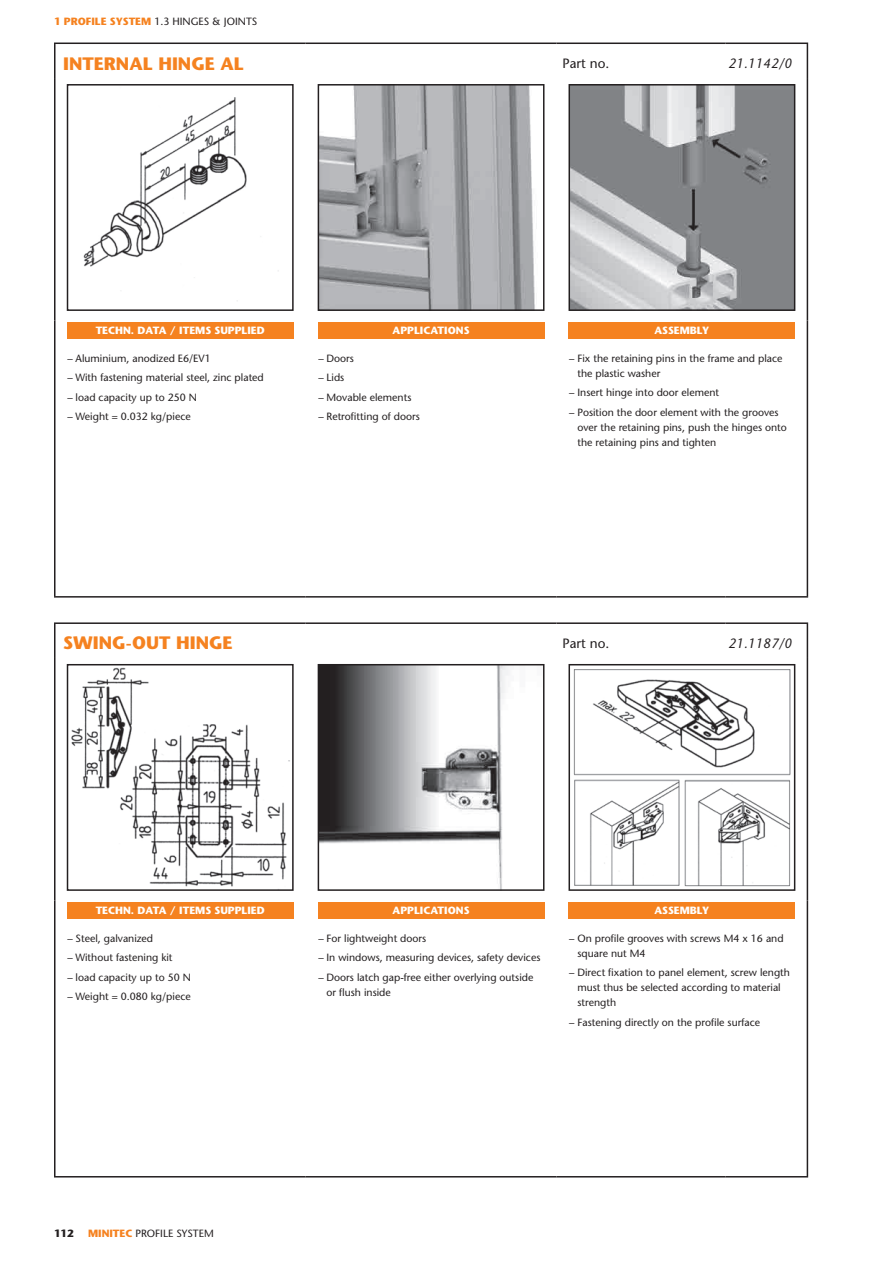
<style>
.page{position:relative;width:893px;height:1263px;background:#fff}
.page>*{position:absolute;margin:0;border:0;box-sizing:border-box;transform-origin:0 0}
.t1{font:700 18px "Stone Sans";color:#f58220}
.t2{font:italic 13.5px "Stone Sans";color:#231f20}
.t3{font:13.5px "Stone Sans";color:#231f20}
.t4{font:10.5px/19.2px "Stone Sans";color:#231f20}
.t5{font:700 10.5px "Stone Sans";color:#fff}
.t6{font:700 10.5px "Stone Sans";color:#231f20}
.s1{font-weight:700;color:#f58220}
</style>
<div class="page">
<hr style="left:54px;top:43px;width:252px;height:1px;background:#231f20">
<hr style="left:54px;top:44px;width:2px;height:34px;background:#231f20">
<hr style="left:306px;top:43px;width:250px;height:1px;background:#231f20">
<hr style="left:54px;top:78px;width:2px;height:242px;background:#231f20">
<hr style="left:807px;top:78px;width:1px;height:242px;background:#231f20">
<hr style="left:54px;top:320px;width:2px;height:276px;background:#231f20">
<hr style="left:807px;top:320px;width:1px;height:276px;background:#231f20">
<hr style="left:54px;top:596px;width:252px;height:2px;background:#231f20">
<hr style="left:306px;top:596px;width:250px;height:2px;background:#231f20">
<hr style="left:556px;top:596px;width:170px;height:2px;background:#231f20">
<hr style="left:726px;top:596px;width:82px;height:2px;background:#231f20">
<hr style="left:556px;top:43px;width:170px;height:1px;background:#231f20">
<hr style="left:726px;top:43px;width:82px;height:1px;background:#231f20">
<hr style="left:807px;top:44px;width:1px;height:34px;background:#231f20">
<img style="left:83px;top:97px;width:196px;height:204px">
<div style="left:67px;top:84px;width:227px;height:227px;border:2px solid #231f20"></div>
<img style="left:321px;top:87px;width:214px;height:221px">
<div style="left:318px;top:84px;width:226px;height:227px;border:2px solid #231f20"></div>
<img style="left:571px;top:87px;width:221px;height:221px">
<div style="left:568px;top:84px;width:227px;height:227px;border:2px solid #231f20"></div>
<div style="left:67px;top:322px;width:226px;height:17px;background:#f58220"></div>
<div style="left:318px;top:322px;width:226px;height:17px;background:#f58220"></div>
<div style="left:569px;top:322px;width:226px;height:17px;background:#f58220"></div>
<hr style="left:54px;top:622px;width:252px;height:2px;background:#231f20">
<hr style="left:54px;top:624px;width:2px;height:34px;background:#231f20">
<hr style="left:306px;top:622px;width:250px;height:2px;background:#231f20">
<hr style="left:54px;top:658px;width:2px;height:242px;background:#231f20">
<hr style="left:807px;top:658px;width:1px;height:242px;background:#231f20">
<hr style="left:54px;top:900px;width:2px;height:276px;background:#231f20">
<hr style="left:807px;top:900px;width:1px;height:276px;background:#231f20">
<hr style="left:54px;top:1176px;width:252px;height:1px;background:#231f20">
<hr style="left:306px;top:1176px;width:250px;height:1px;background:#231f20">
<hr style="left:556px;top:1176px;width:170px;height:1px;background:#231f20">
<hr style="left:726px;top:1176px;width:82px;height:1px;background:#231f20">
<hr style="left:556px;top:622px;width:170px;height:2px;background:#231f20">
<hr style="left:726px;top:622px;width:82px;height:2px;background:#231f20">
<hr style="left:807px;top:624px;width:1px;height:34px;background:#231f20">
<img style="left:71px;top:667px;width:219px;height:220px">
<div style="left:67px;top:664px;width:227px;height:227px;border:2px solid #231f20"></div>
<img style="left:321px;top:667px;width:188px;height:221px">
<div style="left:318px;top:664px;width:226px;height:227px;border:2px solid #231f20"></div>
<img style="left:573px;top:669px;width:218px;height:218px">
<div style="left:568px;top:664px;width:227px;height:227px;border:2px solid #231f20"></div>
<div style="left:67px;top:902px;width:226px;height:16px;background:#f58220"></div>
<div style="left:318px;top:902px;width:226px;height:16px;background:#f58220"></div>
<div style="left:569px;top:902px;width:226px;height:16px;background:#f58220"></div>
<p class="t4" style="left:54px;top:12px;width:205px"><span class="s1">1 PROFILE SYSTEM</span> 1.3 HINGES &amp; JOINTS</p>
<h1 class="t1" style="left:63px;top:52px;width:182px">INTERNAL HINGE AL</h1>
<p class="t3" style="left:562px;top:56px;width:48px">Part no.</p>
<p class="t2" style="left:728px;top:56px;width:65px">21.1142/0</p>
<p class="t5" style="left:96px;top:324px;width:170px">TECHN. DATA / ITEMS SUPPLIED</p>
<p class="t4" style="left:67px;top:349px;width:198px">− Aluminium, anodized E6/EV1<br>− With fastening material steel, zinc plated − load capacity up to 250 N<br>− Weight = 0.032 kg/piece</p>
<p class="t5" style="left:393px;top:324px;width:78px">APPLICATIONS</p>
<p class="t4" style="left:318px;top:349px;width:103px">− Doors<br>− Lids<br>− Movable elements − Retrofitting of doors</p>
<p class="t5" style="left:654px;top:324px;width:57px">ASSEMBLY</p>
<p class="t4" style="left:577px;top:351px;width:207px;line-height:15px;text-indent:-9px">− Fix the retaining pins in the frame and place the plastic washer</p>
<p class="t4" style="left:569px;top:383px;width:211px">− Insert hinge into door element<br>− Position the door element with the grooves</p>
<p class="t4" style="left:577px;top:419px;width:211px;line-height:15px">over the retaining pins, push the hinges onto the retaining pins and tighten</p>
<h1 class="t1" style="left:63px;top:632px;width:171px">SWING-OUT HINGE</h1>
<p class="t3" style="left:562px;top:635px;width:48px">Part no.</p>
<p class="t2" style="left:728px;top:635px;width:65px">21.1187/0</p>
<p class="t5" style="left:96px;top:904px;width:170px">TECHN. DATA / ITEMS SUPPLIED</p>
<p class="t4" style="left:67px;top:929px;width:125px">− Steel, galvanized<br>− Without fastening kit<br>− load capacity up to 50 N − Weight = 0.080 kg/piece</p>
<p class="t5" style="left:393px;top:904px;width:78px">APPLICATIONS</p>
<p class="t4" style="left:318px;top:929px;width:224px">− For lightweight doors<br>− In windows, measuring devices, safety devices − Doors latch gap-free either overlying outside</p>
<p class="t4" style="left:326px;top:982px;width:66px">or flush inside</p>
<p class="t5" style="left:654px;top:904px;width:57px">ASSEMBLY</p>
<p class="t4" style="left:577px;top:931px;width:208px;line-height:15px;text-indent:-9px">− On profile grooves with screws M4 x 16 and square nut M4</p>
<p class="t4" style="left:577px;top:965px;width:214px;line-height:15px;text-indent:-9px">− Direct fixation to panel element, screw length must thus be selected according to material strength</p>
<p class="t4" style="left:569px;top:1012px;width:193px">− Fastening directly on the profile surface</p>
<p class="t6" style="left:54px;top:1227px;width:21px">112</p>
<p class="t4" style="left:88px;top:1223px;width:127px"><span class="s1">MINITEC</span> PROFILE SYSTEM</p>
</div>
